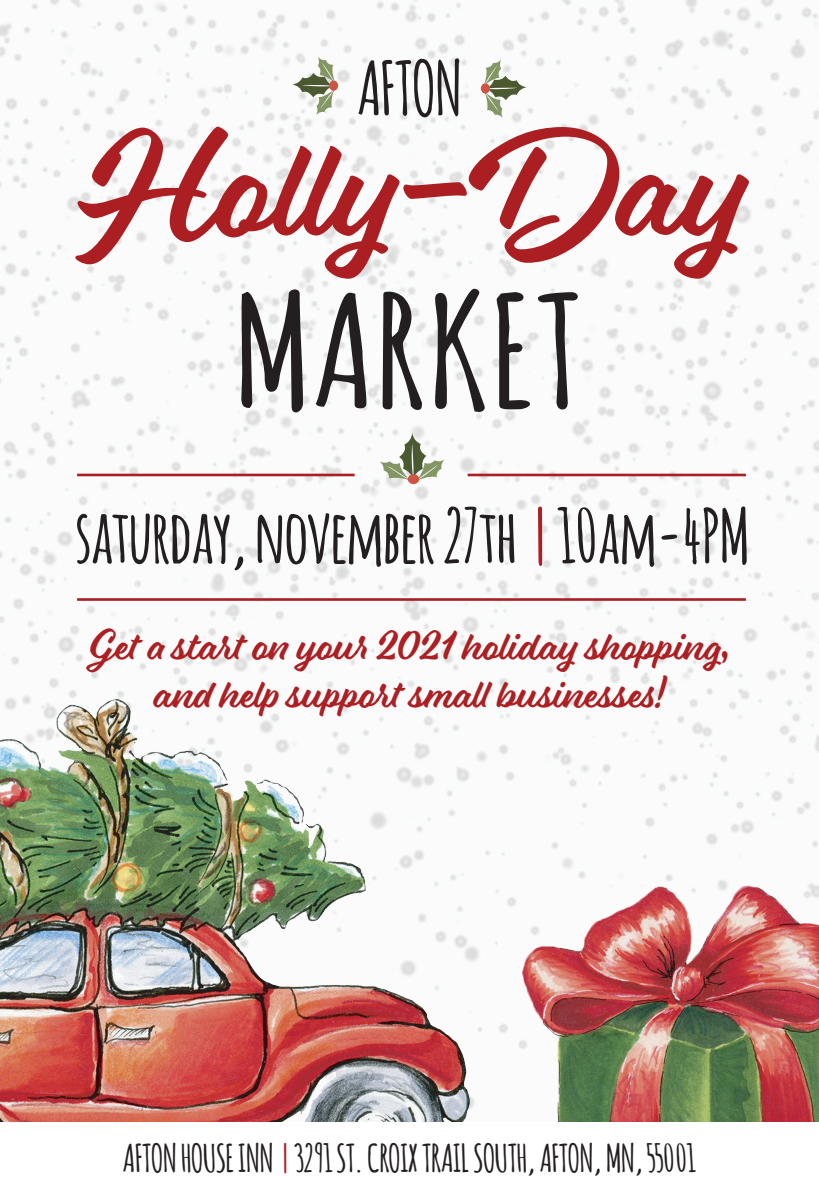
<style>
.page{position:relative;width:819px;height:1197px;background:#fff}
.page>*{position:absolute;margin:0;border:0;box-sizing:border-box;transform-origin:0 0}
.t1{font:700 153.56px "Amatic";letter-spacing:.02em;color:#231f20;scale:1.2 1}
.t2{font:139.21px "Eds Market Main Script";letter-spacing:.015em;color:#ab1f22}
.t3{font:700 73.06px "Amatic";color:#231f20}
.t4{font:700 72.98px "Amatic";color:#231f20}
.t5{font:40.25px/48.3px "Eds Market Main Script";letter-spacing:.025em;color:#ac1f22;text-align:center}
.t6{font:700 37.62px "Amatic";color:#231f20}
.s1{color:#ac1f22}
.s2{color:#ab1f22}
</style>
<div class="page">
<img style="left:0;top:0;width:819px;height:1109px">
<svg style="left:484px;top:59px;width:43px;height:59px"></svg>
<div style="left:481px;top:83px;width:9px;height:11px;background:#ce5444;border-radius:50%"></div>
<svg style="left:292px;top:57px;width:43px;height:58px"></svg>
<div style="left:329px;top:80px;width:9px;height:11px;background:#ce5444;border-radius:50%"></div>
<svg style="left:380px;top:433px;width:65px;height:48px"></svg>
<div style="left:408px;top:474px;width:11px;height:10px;background:#ce5444;border-radius:50%"></div>
<hr style="left:468px;top:474px;width:278px;height:2px;background:#ab1f22">
<hr style="left:77px;top:474px;width:278px;height:2px;background:#ab1f22">
<hr style="left:77px;top:598px;width:669px;height:3px;background:#ab1f22">
<img style="left:0;top:684px;width:470px;height:438px">
<img style="left:520px;top:885px;width:299px;height:237px">
<h3 class="t3" style="left:357px;top:36px;width:106px">AFTON</h3>
<h2 class="t2" style="left:68px;top:104px;width:684px">Holly-Day</h2>
<h1 class="t1" style="left:235px;top:242px;width:290px">MARKET</h1>
<h3 class="t4" style="left:75px;top:484px;width:675px">saturday, november 27th <span class="s1">|</span> 10am-4PM</h3>
<p class="t5" style="left:90px;top:620px;width:640px">Get a start on your 2021 holiday shopping, and help support small businesses!</p>
<p class="t6" style="left:123px;top:1131px;width:574px">AFTON HOUSE INN <span class="s2">|</span> 3291 ST. CROIX TRAIL SOUTH, AFTON, MN, 55001</p>
</div>
